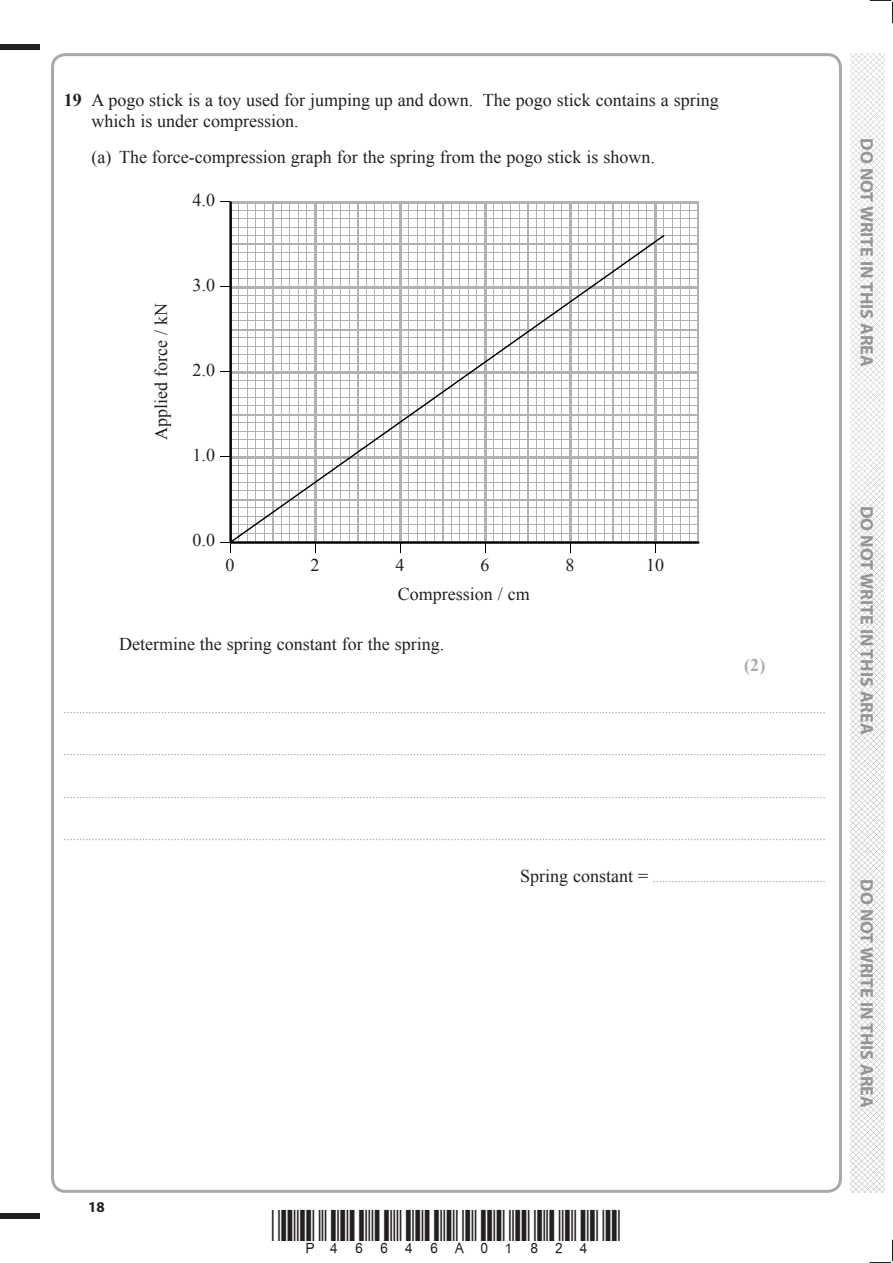
<style>
.page{position:relative;width:893px;height:1263px;background:#fff}
.page>*{position:absolute;margin:0;border:0;box-sizing:border-box;transform-origin:0 0}
.t1{font:18px/21px "Times New Roman";color:#231f20}
.t2{font:700 18px "Myriad Pro";color:#939598}
.t3{font:700 18px "Times New Roman";color:#a8a9ad}
.t4{font:700 15px "Myriad Pro";color:#231f20}
.t5{font:9px "Times New Roman";color:#231f20}
.s1{font-weight:700}
.s2{font-size:18px}
</style>
<div class="page">
<div style="left:0;top:44px;width:40px;height:5px;background:#231f20"></div>
<div style="left:0;top:1214px;width:40px;height:5px;background:#231f20"></div>
<svg style="left:870px;top:0;width:23px;height:23px"></svg>
<svg style="left:870px;top:1240px;width:23px;height:23px"></svg>
<img style="left:850px;top:53px;width:34px;height:1140px">
<svg style="left:220px;top:542px;width:11px;height:10px"></svg>
<svg style="left:229px;top:201px;width:471px;height:344px"></svg>
<svg style="left:228px;top:234px;width:438px;height:310px"></svg>
<h1 class="t1" style="left:91px;top:89px;width:629px;text-indent:-28px"><span class="s1">19</span> A pogo stick is a toy used for jumping up and down. The pogo stick contains a spring which is under compression.</h1>
<h1 class="t1" style="left:91px;top:146px;width:565px">(a) The force-compression graph for the spring from the pogo stick is shown.</h1>
<h1 class="t1" style="left:192px;top:189px;width:24px">4.0</h1>
<h1 class="t1" style="left:150px;top:440px;width:139px;rotate:-90deg">Applied force / kN</h1>
<h1 class="t1" style="left:192px;top:274px;width:24px">3.0</h1>
<h1 class="t1" style="left:192px;top:359px;width:24px">2.0</h1>
<h1 class="t1" style="left:192px;top:444px;width:24px">1.0</h1>
<h1 class="t1" style="left:192px;top:529px;width:24px">0.0</h1>
<h1 class="t1" style="left:225px;top:554px;width:10px">0</h1>
<h1 class="t1" style="left:310px;top:554px;width:10px">2</h1>
<h1 class="t1" style="left:395px;top:554px;width:10px">4</h1>
<h1 class="t1" style="left:480px;top:554px;width:10px">6</h1>
<h1 class="t1" style="left:566px;top:554px;width:10px">8</h1>
<h1 class="t1" style="left:646px;top:554px;width:19px">10</h1>
<h1 class="t1" style="left:398px;top:583px;width:133px">Compression / cm</h1>
<h1 class="t1" style="left:119px;top:633px;width:327px">Determine the spring constant for the spring.</h1>
<h1 class="t3" style="left:744px;top:652px;width:23px">(2)</h1>
<p class="t5" style="left:64px;top:704px;width:763px">..................................................................................................................................................................................................................................................</p>
<p class="t5" style="left:64px;top:746px;width:763px">..................................................................................................................................................................................................................................................</p>
<p class="t5" style="left:64px;top:788px;width:763px">..................................................................................................................................................................................................................................................</p>
<p class="t5" style="left:64px;top:831px;width:763px">..................................................................................................................................................................................................................................................</p>
<p class="t5" style="left:520px;top:873px;width:307px"><span class="s2">Spring constant =</span> .......................................................</p>
<h1 class="t2" style="left:878px;top:138px;width:230px;rotate:90deg">DO NOT WRITE IN THIS AREA</h1>
<h1 class="t2" style="left:878px;top:506px;width:230px;rotate:90deg">DO NOT WRITE IN THIS AREA</h1>
<h1 class="t2" style="left:878px;top:879px;width:230px;rotate:90deg">DO NOT WRITE IN THIS AREA</h1>
<h2 class="t4" style="left:88px;top:1197px;width:18px">18</h2>
</div>
